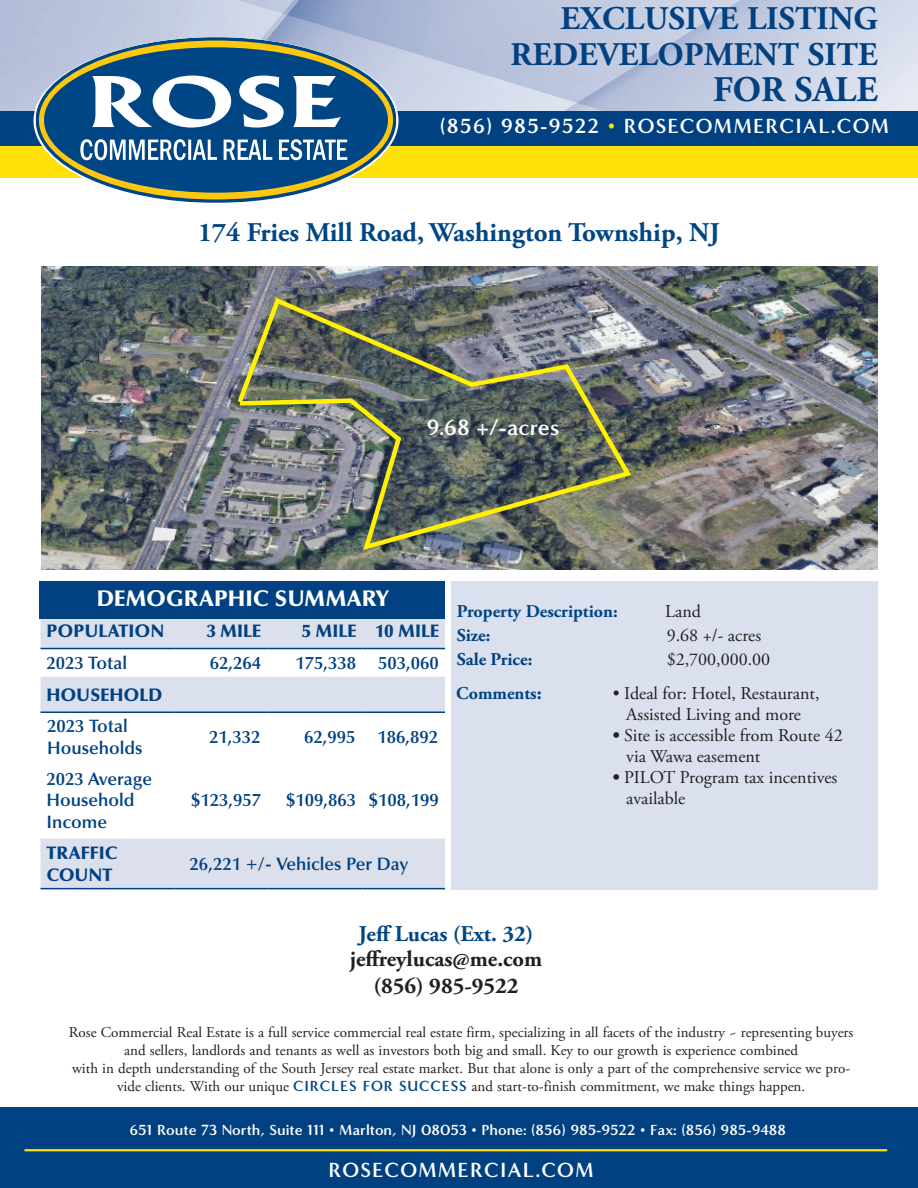
<style>
.page{position:relative;width:918px;height:1188px;background:#fff}
.page>*{position:absolute;margin:0;border:0;box-sizing:border-box;transform-origin:0 0}
.t1{font:700 36px "Adobe Garamond Pro";color:#014181}
.t2{font:700 33px/36px "Adobe Garamond Pro";color:#014181;text-align:right}
.t3{font:700 27px "Adobe Garamond Pro";color:#004684}
.t4{font:700 22.5px/27px "Adobe Garamond Pro";color:#231f20;text-align:center}
.t5{font:900 22.5px "Optima";color:#fff}
.t6{font:700 22.5px "Adobe Garamond Pro";color:#004684}
.t7{font:700 22.5px "Minerva Modern";color:#fff}
.t8{font:700 21px "Minerva Modern";letter-spacing:.05em;color:#fff}
.t9{font:18px/21px "Adobe Garamond Pro";color:#231f20}
.t10{font:600 18px/21.6px "Optima";color:#014181}
.t11{font:900 18px/21.6px "Optima";color:#014181}
.t12{font:700 18px "Adobe Garamond Pro";color:#004684}
.t13{font:700 18px "Adobe Garamond Pro";color:#014181}
.t14{font:15px/18px "Adobe Garamond Pro";color:#231f20;text-align:center}
.t15{font:700 15px "Minerva Modern";color:#fff}
.s1{color:#ffe10a}
.s2{font-size:19.5px}
.s3{font-weight:700}
.s4{font-family:"Minerva Modern";font-weight:700;color:#004684}
</style>
<div class="page">
<div style="left:0;top:140px;width:918px;height:38px;background:#ffe10a"></div>
<div style="left:0;top:108px;width:918px;height:38px;background:#014181"></div>
<div style="left:0;top:1107px;width:918px;height:81px;background:#014181"></div>
<hr style="left:25px;top:1149px;width:862px;height:2px;background:#ffe10a">
<img style="left:0;top:0;width:918px;height:110px">
<svg style="left:36px;top:37px;width:360px;height:166px"></svg>
<svg style="left:44px;top:47px;width:344px;height:146px;fill:#004684"></svg>
<svg style="left:92px;top:76px;width:249px;height:52px"></svg>
<svg style="left:80px;top:139px;width:267px;height:21px"></svg>
<img style="left:41px;top:267px;width:836px;height:302px">
<div style="left:451px;top:581px;width:426px;height:309px;background:#dae0ed"></div>
<svg style="left:152px;top:527px;width:25px;height:14px"></svg>
<img style="left:234px;top:295px;width:401px;height:258px">
<svg style="left:40px;top:619px;width:405px;height:269px"></svg>
<div style="left:40px;top:677px;width:405px;height:35px;background:#dae0ed"></div>
<hr style="left:40px;top:648px;width:134px;height:1px;background:#014181">
<hr style="left:174px;top:648px;width:93px;height:1px;background:#014181">
<hr style="left:267px;top:648px;width:95px;height:1px;background:#014181">
<hr style="left:362px;top:648px;width:83px;height:1px;background:#014181">
<hr style="left:40px;top:712px;width:134px;height:1px;background:#014181">
<hr style="left:174px;top:712px;width:93px;height:1px;background:#014181">
<hr style="left:267px;top:712px;width:95px;height:1px;background:#014181">
<hr style="left:362px;top:712px;width:83px;height:1px;background:#014181">
<hr style="left:40px;top:888px;width:134px;height:1px;background:#014181">
<hr style="left:174px;top:888px;width:93px;height:1px;background:#014181">
<hr style="left:267px;top:888px;width:95px;height:1px;background:#014181">
<hr style="left:362px;top:888px;width:83px;height:1px;background:#014181">
<div style="left:40px;top:581px;width:405px;height:38px;background:#014181"></div>
<h2 class="t2" style="left:511px;top:1px;width:369px">EXCLUSIVE LISTING<br>REDEVELOPMENT SITE</h2>
<h1 class="t1" style="left:713px;top:69px;width:166px">FOR SALE</h1>
<h3 class="t8" style="left:440px;top:113px;width:451px">(856) 985-9522 <span class="s1">•</span> ROSECOMMERCIAL.COM</h3>
<h3 class="t3" style="left:198px;top:217px;width:523px">174 Fries Mill Road, Washington Township, NJ</h3>
<h3 class="t7" style="left:427px;top:414px;width:134px">9.68 +/-acres</h3>
<h3 class="t5" style="left:97px;top:585px;width:294px">DEMOGRAPHIC SUMMARY</h3>
<p class="t11" style="left:46px;top:620px;width:119px">POPULATION</p>
<p class="t11" style="left:207px;top:620px;width:56px">3 MILE</p>
<p class="t11" style="left:302px;top:620px;width:139px">5 MILE 10 MILE</p>
<p class="t10" style="left:47px;top:653px;width:82px">2023 Total</p>
<p class="t10" style="left:210px;top:653px;width:53px">62,264</p>
<p class="t10" style="left:296px;top:653px;width:145px">175,338 503,060</p>
<p class="t11" style="left:47px;top:684px;width:117px">HOUSEHOLD</p>
<p class="t10" style="left:47px;top:716px;width:97px">2023 Total<br>Households</p>
<p class="t10" style="left:209px;top:726px;width:53px">21,332</p>
<p class="t10" style="left:304px;top:726px;width:136px">62,995 186,892</p>
<p class="t10" style="left:47px;top:768px;width:107px">2023 Average<br>Household<br>Income</p>
<p class="t10" style="left:191px;top:790px;width:72px">$123,957</p>
<p class="t10" style="left:286px;top:790px;width:154px">$109,863 $108,199</p>
<p class="t11" style="left:47px;top:843px;width:73px">TRAFFIC<br>COUNT</p>
<p class="t10" style="left:190px;top:854px;width:220px">26,221 +/- Vehicles Per Day</p>
<p class="t12" style="left:457px;top:601px;width:162px">Property Description:</p>
<p class="t9" style="left:665px;top:601px;width:37px">Land</p>
<p class="t13" style="left:457px;top:625px;width:35px">Size:</p>
<p class="t9" style="left:667px;top:625px;width:96px">9.68 +/- acres</p>
<p class="t13" style="left:457px;top:649px;width:77px">Sale Price:</p>
<p class="t9" style="left:667px;top:649px;width:105px">$2,700,000.00</p>
<p class="t12" style="left:456px;top:683px;width:87px">Comments<span class="s2">:</span></p>
<p class="t9" style="left:613px;top:684px;width:208px;text-align:center">• Ideal for: Hotel, Restaurant,<br>Assisted Living and more</p>
<p class="t9" style="left:626px;top:726px;width:218px;text-indent:-14px"><span class="s3">•</span> Site is accessible from Route 42 via Wawa easement</p>
<p class="t9" style="left:626px;top:768px;width:213px;text-indent:-14px"><span class="s3">•</span> PILOT Program tax incentives available</p>
<h3 class="t6" style="left:359px;top:921px;width:177px">Jeff Lucas (Ext. 32)</h3>
<h3 class="t4" style="left:350px;top:946px;width:194px">jeffreylucas@me.com (856) 985-9522</h3>
<p class="t14" style="left:69px;top:1024px;width:786px">Rose Commercial Real Estate is a full service commercial real estate firm, specializing in all facets of the industry ~ representing buyers and sellers, landlords and tenants as well as investors both big and small. Key to our growth is experience combined<br>with in depth understanding of the South Jersey real estate market. But that alone is only a part of the comprehensive service we pro&shy;vide clients. With our unique <span class="s4">CIRCLES FOR SUCCESS</span> and start-to-finish commitment, we make things happen.</p>
<p class="t15" style="left:129px;top:1121px;width:658px">651 Route 73 North, Suite 111 • Marlton, NJ 08053 • Phone: (856) 985-9522 • Fax: (856) 985-9488</p>
<h3 class="t8" style="left:329px;top:1157px;width:267px">ROSECOMMERCIAL.COM</h3>
</div>
